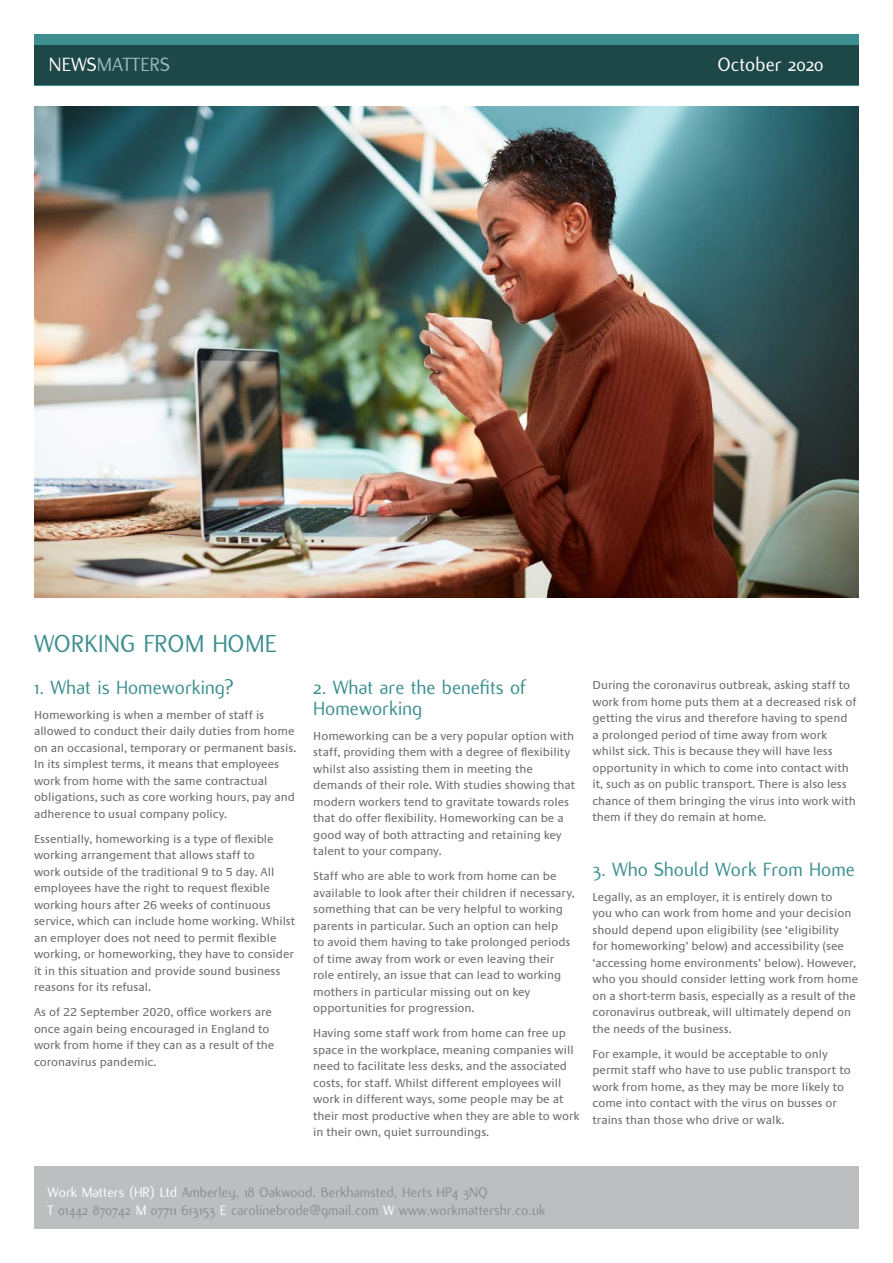
<style>
.page{position:relative;width:893px;height:1263px;background:#fff}
.page>*{position:absolute;margin:0;border:0;box-sizing:border-box;transform-origin:0 0}
.t1{font:27px "Flux";color:#3d8f8f}
.t2{font:21px/21px "Flux";color:#3d8f8f}
.t3{font:21px "Flux";color:#9abbbd}
.t4{font:21px "Flux";color:#fff}
.t5{font:15px/18px "Flux";color:#8a8c8e}
.t6{font:12px/16.5px "Praxis";color:#6d6e71}
.s1{color:#fff}
</style>
<div class="page">
<div style="left:34px;top:34px;width:825px;height:51px;background:#3d8f8f"></div>
<div style="left:34px;top:45px;width:825px;height:40px;background:#1e4747"></div>
<div style="left:34px;top:1167px;width:825px;height:62px;background:#bcbec0"></div>
<img style="left:34px;top:106px;width:825px;height:491px">
<h2 class="t3" style="left:49px;top:53px;width:123px"><span class="s1">NEWS</span>MATTERS</h2>
<h2 class="t4" style="left:718px;top:53px;width:107px">October 2020</h2>
<h1 class="t1" style="left:34px;top:628px;width:244px">WORKING FROM HOME</h1>
<h2 class="t2" style="left:34px;top:677px;width:201px">1. What is Homeworking?</h2>
<p class="t6" style="left:34px;top:707px;width:264px">Homeworking is when a member of staff is allowed to conduct their daily duties from home on an occasional, temporary or permanent basis.<br>In its simplest terms, it means that employees work from home with the same contractual obligations, such as core working hours, pay and adherence to usual company policy.</p>
<p class="t6" style="left:34px;top:831px;width:263px">Essentially, homeworking is a type of flexible working arrangement that allows staff to<br>work outside of the traditional 9 to 5 day. All employees have the right to request flexible working hours after 26 weeks of continuous service, which can include home working. Whilst an employer does not need to permit flexible working, or homeworking, they have to consider it in this situation and provide sound business reasons for its refusal.</p>
<p class="t6" style="left:34px;top:1004px;width:242px">As of 22 September 2020, office workers are once again being encouraged in England to work from home if they can as a result of the coronavirus pandemic.</p>
<h2 class="t2" style="left:313px;top:677px;width:214px">2. What are the benefits of<br>Homeworking</h2>
<p class="t6" style="left:313px;top:728px;width:264px">Homeworking can be a very popular option with staff, providing them with a degree of flexibility whilst also assisting them in meeting the demands of their role. With studies showing that modern workers tend to gravitate towards roles that do offer flexibility. Homeworking can be a good way of both attracting and retaining key talent to your company.</p>
<p class="t6" style="left:313px;top:868px;width:263px">Staff who are able to work from home can be available to look after their children if necessary, something that can be very helpful to working parents in particular. Such an option can help<br>to avoid them having to take prolonged periods of time away from work or even leaving their role entirely, an issue that can lead to working mothers in particular missing out on key opportunities for progression.</p>
<p class="t6" style="left:313px;top:1025px;width:268px">Having some staff work from home can free up space in the workplace, meaning companies will need to facilitate less desks, and the associated costs, for staff. Whilst different employees will work in different ways, some people may be at their most productive when they are able to work in their own, quiet surroundings.</p>
<p class="t6" style="left:592px;top:677px;width:266px">During the coronavirus outbreak, asking staff to work from home puts them at a decreased risk of getting the virus and therefore having to spend a prolonged period of time away from work whilst sick. This is because they will have less opportunity in which to come into contact with it, such as on public transport. There is also less chance of them bringing the virus into work with them if they do remain at home.</p>
<h2 class="t2" style="left:592px;top:859px;width:264px">3. Who Should Work From Home</h2>
<p class="t6" style="left:592px;top:889px;width:267px">Legally, as an employer, it is entirely down to<br>you who can work from home and your decision should depend upon eligibility (see ‘eligibility<br>for homeworking’ below) and accessibility (see ‘accessing home environments’ below). However, who you should consider letting work from home on a short-term basis, especially as a result of the coronavirus outbreak, will ultimately depend on the needs of the business.</p>
<p class="t6" style="left:592px;top:1046px;width:260px">For example, it would be acceptable to only permit staff who have to use public transport to work from home, as they may be more likely to come into contact with the virus on busses or trains than those who drive or walk.</p>
<p class="t5" style="left:47px;top:1183px;width:499px"><span class="s1">Work Matters (HR) Ltd</span> Amberley, 18 Oakwood, Berkhamsted, Herts HP4 3NQ<br><span class="s1">T</span> 01442 870742 <span class="s1">M</span> 07711 613153 <span class="s1">E</span> carolinebrode@gmail.com <span class="s1">W</span> www.workmattershr.co.uk</p>
</div>
